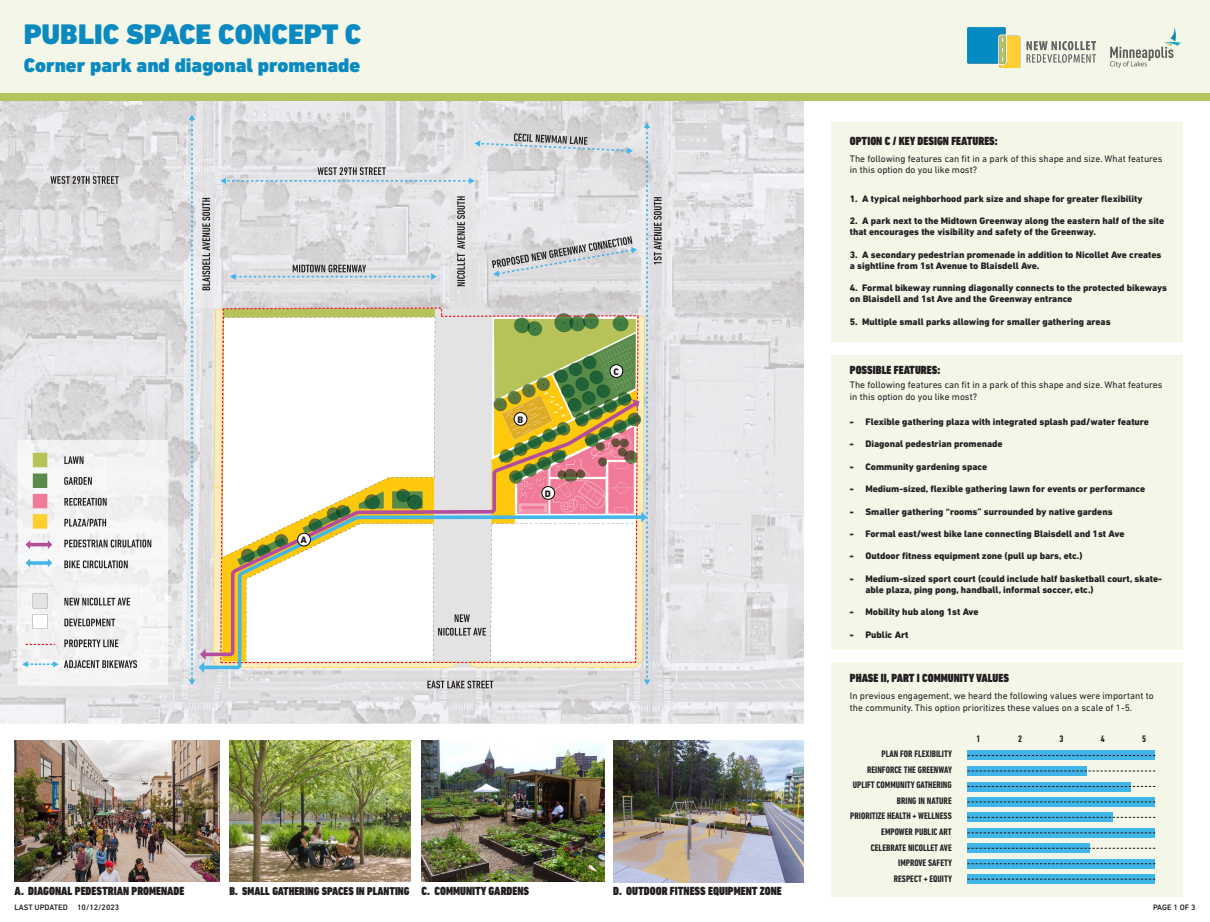
<style>
.page{position:relative;width:1210px;height:922px;background:#fff}
.page>*{position:absolute;margin:0;border:0;box-sizing:border-box;transform-origin:0 0}
.t1{font:900 28.8px "DIN Next LT Pro";color:#0a8ac0}
.t2{font:900 20px "DIN Next LT Pro";color:#0a8ac0}
.t3{font:900 condensed 12px "DIN Next LT Pro";color:#231f20}
.t4{font:900 condensed 11.6px "DIN Next LT Pro";color:#231f20}
.P2{font:800 9.6px/11.2px "DIN Next LT Pro";color:#231f20}
.P1{font:9.6px/11.5px "DIN Next LT Pro";color:#231f20}
.t5{font:700 condensed 9.6px "DIN Next LT Pro";color:#231f20}
.t6{font:900 9.6px "DIN Next LT Pro";color:#231f20}
.P3{font:500 8px "DIN Next LT Pro";color:#231f20}
</style>
<div class="page">
<div style="left:831px;top:662px;width:351px;height:235px;background:#f4f6e8"></div>
<div style="left:831px;top:355px;width:351px;height:294px;background:#f4f6e8"></div>
<div style="left:831px;top:122px;width:351px;height:220px;background:#f4f6e8"></div>
<div style="left:0;top:91px;width:1210px;height:10px;background:#b5c35c"></div>
<div style="left:0;top:0;width:1210px;height:92px;background:#f4f6e8"></div>
<img style="left:967px;top:28px;width:129px;height:40px">
<img style="left:1110px;top:27px;width:70px;height:41px">
<img style="left:0;top:101px;width:804px;height:622px">
<img style="left:421px;top:741px;width:184px;height:140px">
<img style="left:613px;top:741px;width:191px;height:141px">
<img style="left:14px;top:741px;width:205px;height:140px">
<img style="left:229px;top:741px;width:182px;height:141px">
<div style="left:298px;top:533px;width:12px;height:13px;background:#fff;border-radius:50%"></div>
<div style="left:297px;top:533px;width:14px;height:13px;border:1px solid #040503;border-radius:50%"></div>
<div style="left:514px;top:412px;width:13px;height:13px;background:#fff;border-radius:50%"></div>
<div style="left:514px;top:412px;width:13px;height:13px;border:1px solid #040503;border-radius:50%"></div>
<div style="left:542px;top:486px;width:12px;height:13px;background:#fff;border-radius:50%"></div>
<div style="left:541px;top:486px;width:14px;height:13px;border:1px solid #040503;border-radius:50%"></div>
<div style="left:610px;top:365px;width:13px;height:12px;background:#fff;border-radius:50%"></div>
<div style="left:610px;top:364px;width:13px;height:14px;border:1px solid #040503;border-radius:50%"></div>
<div style="left:967px;top:859px;width:188px;height:9px;background:#40b5e7"></div>
<div style="left:967px;top:843px;width:123px;height:10px;background:#40b5e7"></div>
<div style="left:967px;top:828px;width:188px;height:9px;background:#40b5e7"></div>
<div style="left:967px;top:812px;width:145px;height:10px;background:#40b5e7"></div>
<div style="left:967px;top:797px;width:188px;height:9px;background:#40b5e7"></div>
<div style="left:967px;top:781px;width:163px;height:10px;background:#40b5e7"></div>
<div style="left:967px;top:766px;width:120px;height:9px;background:#40b5e7"></div>
<div style="left:967px;top:750px;width:188px;height:10px;background:#40b5e7"></div>
<svg style="left:967px;top:755px;width:188px;height:1px"></svg>
<svg style="left:967px;top:771px;width:188px;height:1px"></svg>
<svg style="left:967px;top:786px;width:188px;height:1px"></svg>
<svg style="left:967px;top:801px;width:188px;height:1px"></svg>
<svg style="left:967px;top:817px;width:188px;height:1px"></svg>
<svg style="left:967px;top:832px;width:188px;height:1px"></svg>
<svg style="left:967px;top:848px;width:188px;height:1px"></svg>
<svg style="left:967px;top:863px;width:188px;height:1px"></svg>
<div style="left:967px;top:874px;width:188px;height:10px;background:#40b5e7"></div>
<svg style="left:967px;top:879px;width:188px;height:1px"></svg>
<h1 class="t1" style="left:24px;top:17px;width:339px">PUBLIC SPACE CONCEPT C</h1>
<h2 class="t2" style="left:24px;top:53px;width:338px">Corner park and diagonal promenade</h2>
<p class="P2" style="left:301px;top:534px;width:8px">A</p>
<p class="P2" style="left:517px;top:414px;width:7px">B</p>
<p class="P2" style="left:545px;top:487px;width:8px">D</p>
<p class="P2" style="left:613px;top:366px;width:7px">C</p>
<h3 class="t3" style="left:14px;top:883px;width:171px">A. DIAGONAL PEDESTRIAN PROMENADE</h3>
<h3 class="t4" style="left:229px;top:883px;width:182px">B. SMALL GATHERING SPACES IN PLANTING</h3>
<h3 class="t3" style="left:421px;top:883px;width:109px">C. COMMUNITY GARDENS</h3>
<h3 class="t3" style="left:613px;top:883px;width:170px">D. OUTDOOR FITNESS EQUIPMENT ZONE</h3>
<h3 class="t3" style="left:850px;top:134px;width:149px">OPTION C / KEY DESIGN FEATURES:</h3>
<p class="P1" style="left:850px;top:153px;width:314px">The following features can fit in a park of this shape and size. What features in this option do you like most?</p>
<p class="P2" style="left:850px;top:193px;width:294px">1. A typical neighborhood park size and shape for greater flexibility</p>
<p class="P2" style="left:850px;top:215px;width:316px">2. A park next to the Midtown Greenway along the eastern half of the site that encourages the visibility and safety of the Greenway.</p>
<p class="P2" style="left:850px;top:249px;width:313px">3. A secondary pedestrian promenade in addition to Nicollet Ave creates a sightline from 1st Avenue to Blaisdell Ave.</p>
<p class="P2" style="left:850px;top:282px;width:319px">4. Formal bikeway running diagonally connects to the protected bikeways on Blaisdell and 1st Ave and the Greenway entrance</p>
<p class="P2" style="left:850px;top:316px;width:262px">5. Multiple small parks allowing for smaller gathering areas</p>
<h3 class="t3" style="left:850px;top:363px;width:92px">POSSIBLE FEATURES:</h3>
<p class="P1" style="left:850px;top:379px;width:314px">The following features can fit in a park of this shape and size. What features in this option do you like most?</p>
<p class="t6" style="left:850px;top:416px;width:5px">-</p>
<p class="t6" style="left:850px;top:438px;width:5px">-</p>
<p class="t6" style="left:850px;top:461px;width:5px">-</p>
<p class="t6" style="left:850px;top:483px;width:5px">-</p>
<p class="t6" style="left:850px;top:505px;width:5px">-</p>
<p class="t6" style="left:850px;top:528px;width:5px">-</p>
<p class="t6" style="left:850px;top:550px;width:5px">-</p>
<p class="t6" style="left:850px;top:573px;width:5px">-</p>
<p class="t6" style="left:850px;top:606px;width:5px">-</p>
<p class="t6" style="left:850px;top:629px;width:5px">-</p>
<p class="P2" style="left:865px;top:416px;width:285px">Flexible gathering plaza with integrated splash pad/water feature</p>
<p class="P2" style="left:865px;top:438px;width:139px">Diagonal pedestrian promenade</p>
<p class="P2" style="left:865px;top:461px;width:123px">Community gardening space</p>
<p class="P2" style="left:865px;top:483px;width:281px">Medium-sized, flexible gathering lawn for events or performance</p>
<p class="P2" style="left:865px;top:506px;width:249px">Smaller gathering “rooms” surrounded by native gardens</p>
<p class="P2" style="left:865px;top:528px;width:260px">Formal east/west bike lane connecting Blaisdell and 1st Ave</p>
<p class="P2" style="left:865px;top:550px;width:218px">Outdoor fitness equipment zone (pull up bars, etc.)</p>
<p class="P2" style="left:865px;top:573px;width:298px">Medium-sized sport court (could include half basketball court, skate&shy;able plaza, ping pong, handball, informal soccer, etc.)</p>
<p class="P2" style="left:865px;top:606px;width:115px">Mobility hub along 1st Ave</p>
<p class="P2" style="left:865px;top:629px;width:45px">Public Art</p>
<h3 class="t3" style="left:850px;top:671px;width:161px">PHASE II, PART I COMMUNITY VALUES</h3>
<p class="P1" style="left:850px;top:690px;width:305px">In previous engagement, we heard the following values were important to the community. This option prioritizes these values on a scale of 1-5.</p>
<p class="t5" style="left:881px;top:748px;width:72px">PLAN FOR FLEXIBILITY</p>
<p class="t5" style="left:867px;top:764px;width:86px">REINFORCE THE GREENWAY</p>
<p class="t5" style="left:853px;top:779px;width:100px">UPLIFT COMMUNITY GATHERING</p>
<p class="t5" style="left:897px;top:795px;width:56px">BRING IN NATURE</p>
<p class="t5" style="left:850px;top:810px;width:103px">PRIORITIZE HEALTH + WELLNESS</p>
<p class="t5" style="left:881px;top:826px;width:72px">EMPOWER PUBLIC ART</p>
<p class="t5" style="left:871px;top:842px;width:82px">CELEBRATE NICOLLET AVE</p>
<p class="t5" style="left:898px;top:857px;width:55px">IMPROVE SAFETY</p>
<p class="t5" style="left:894px;top:873px;width:60px">RESPECT + EQUITY</p>
<p class="t5" style="left:976px;top:733px;width:5px">1</p>
<p class="t5" style="left:1018px;top:733px;width:5px">2</p>
<p class="t5" style="left:1059px;top:733px;width:5px">3</p>
<p class="t5" style="left:1100px;top:733px;width:5px">4</p>
<p class="t5" style="left:1142px;top:733px;width:5px">5</p>
<p class="P3" style="left:14px;top:902px;width:106px">LAST UPDATED 10/12/2023</p>
<p class="P3" style="left:1153px;top:902px;width:44px">PAGE 1 OF 3</p>
</div>
